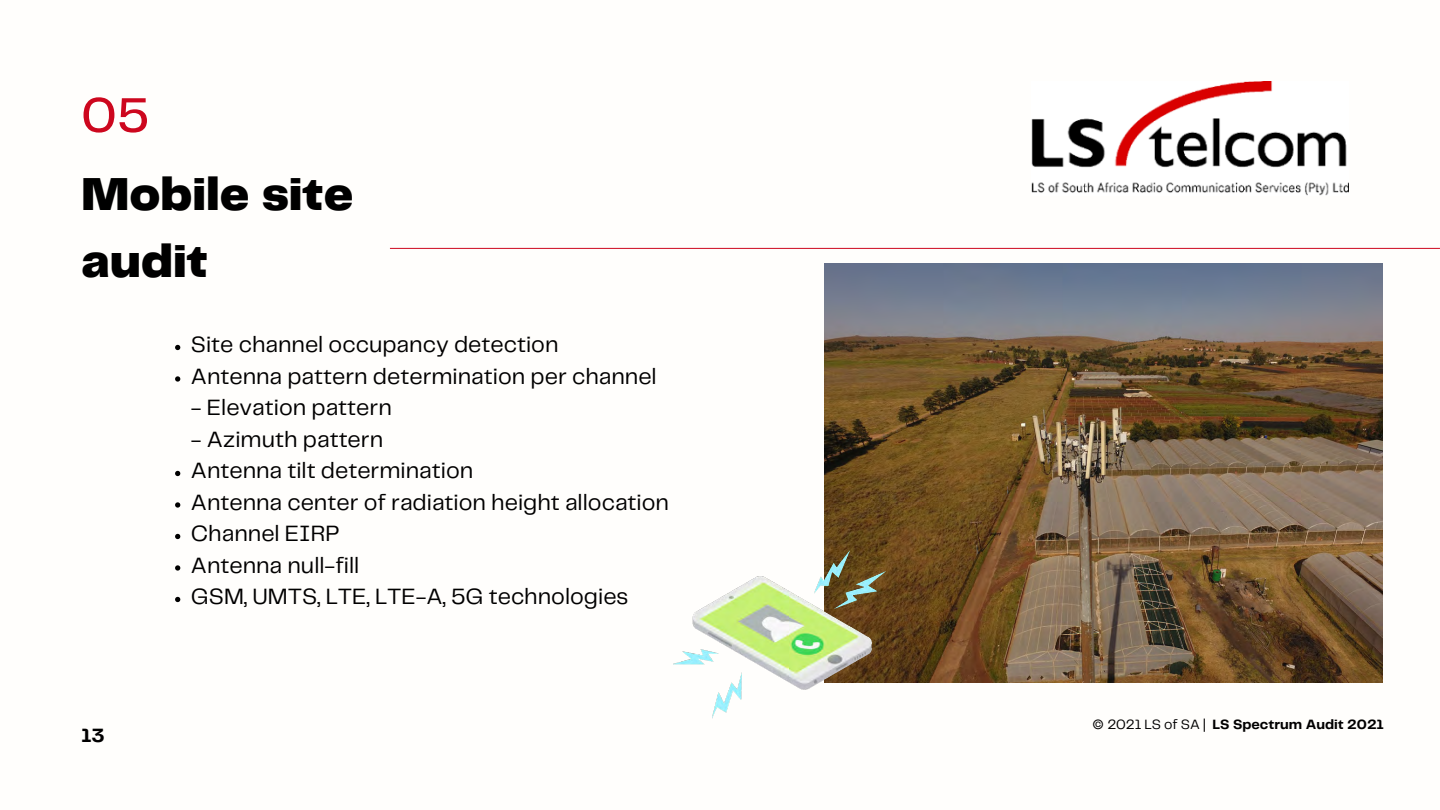
<style>
.page{position:relative;width:1440px;height:810px;background:#fff}
.page>*{position:absolute;margin:0;border:0;box-sizing:border-box;transform-origin:0 0}
.t1{font:500 50.3px "Telegraf";color:#cd071e}
.t2{font:900 48px/66.8px "Telegraf";color:#000}
.t3{font:23px/31.5px "Telegraf";color:#000}
.t4{font:700 20px "Telegraf";color:#000}
.t5{font:700 14px "Telegraf";color:#000}
.s1{font-weight:400}
</style>
<div class="page">
<hr style="left:390px;top:248px;width:1050px;height:1px;background:#cd071e">
<img style="left:824px;top:264px;width:558px;height:418px">
<img style="left:673px;top:547px;width:216px;height:172px">
<svg style="left:175px;top:345px;width:5px;height:5px"></svg>
<svg style="left:175px;top:376px;width:5px;height:6px"></svg>
<svg style="left:175px;top:471px;width:5px;height:5px"></svg>
<svg style="left:175px;top:502px;width:5px;height:6px"></svg>
<svg style="left:175px;top:534px;width:5px;height:5px"></svg>
<svg style="left:175px;top:565px;width:5px;height:6px"></svg>
<svg style="left:175px;top:597px;width:5px;height:5px"></svg>
<img style="left:1032px;top:81px;width:316px;height:115px">
<h1 class="t1" style="left:81px;top:93px;width:70px">05</h1>
<h2 class="t2" style="left:81px;top:164px;width:274px">Mobile site audit</h2>
<p class="t3" style="left:191px;top:330px;width:467px">Site channel occupancy detection<br>Antenna pattern determination per channel</p>
<p class="t3" style="left:191px;top:393px;width:202px">- Elevation pattern</p>
<p class="t3" style="left:191px;top:425px;width:194px">- Azimuth pattern</p>
<p class="t4" style="left:81px;top:727px;width:25px">13</p>
<p class="t3" style="left:191px;top:456px;width:480px">Antenna tilt determination<br>Antenna center of radiation height allocation<br>Channel EIRP<br>Antenna null-fill<br>GSM, UMTS, LTE, LTE-A, 5G technologies</p>
<p class="t5" style="left:1092px;top:719px;width:293px"><span class="s1">© 2021 LS of SA |</span> LS Spectrum Audit 2021</p>
</div>
